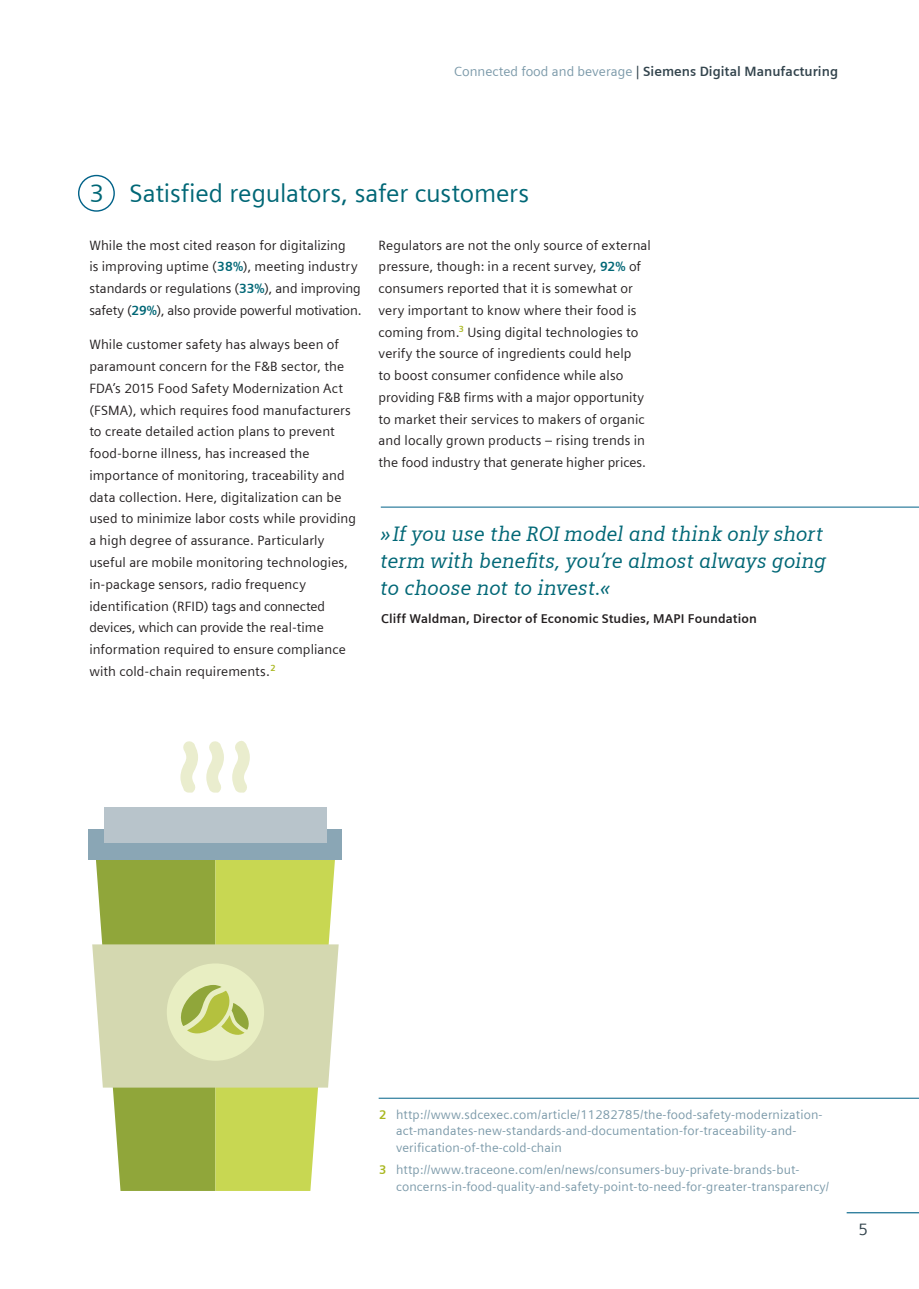
<style>
.page{position:relative;width:919px;height:1289px;background:#fff}
.page>*{position:absolute;margin:0;border:0;box-sizing:border-box;transform-origin:0 0}
.t1{font:25.5px "Siemens Sans";letter-spacing:-.01em;color:#006776}
.t2{font:italic 21px/27px "Siemens Slab";color:#006776}
.t3{font:16.5px "Siemens Slab";color:#33444d}
.t4{font:13.5px/21.8px "Siemens Sans";letter-spacing:.005em;color:#231f20}
.t5{font:700 13.5px "Siemens Sans";color:#33444d}
.t6{font:12.75px/16.5px "Siemens Sans";letter-spacing:.01em;color:#7b99a9}
.t7{font:700 12.75px "Siemens Sans";letter-spacing:.005em;color:#231f20}
.s1{font-weight:400;color:#7b99a9}
.s2{font-weight:400;font-size:14.85px}
.s3{font-weight:700;color:#006776}
.s4{font-weight:700;color:#a9b720}
</style>
<div class="page">
<hr style="left:846px;top:1212px;width:72px;height:1px;background:#006288">
<div style="left:78px;top:175px;width:37px;height:37px;border:1px solid #006288;border-radius:50%"></div>
<hr style="left:378px;top:1097px;width:540px;height:1px;background:#006288">
<hr style="left:381px;top:506px;width:537px;height:1px;background:#006288">
<svg style="left:92px;top:860px;width:246px;height:330px;background:#c4cf81"></svg>
<div style="left:88px;top:829px;width:254px;height:31px;background:#8aa6b5"></div>
<div style="left:104px;top:807px;width:223px;height:35px;background:#b8c4cb"></div>
<svg style="left:180px;top:741px;width:18px;height:51px"></svg>
<svg style="left:206px;top:741px;width:18px;height:51px"></svg>
<svg style="left:232px;top:741px;width:18px;height:51px"></svg>
<p class="t5" style="left:454px;top:64px;width:385px"><span class="s1">Connected food and beverage</span> <span class="s2">|</span> Siemens Digital Manufacturing</p>
<h1 class="t1" style="left:89px;top:179px;width:441px">3 Satisfied regulators, safer customers</h1>
<p class="t4" style="left:89px;top:234px;width:274px">While the most cited reason for digitalizing<br>is improving uptime (<span class="s3">38%</span>), meeting industry standards or regulations (<span class="s3">33%</span>), and improving safety (<span class="s3">29%</span>), also provide powerful motivation.</p>
<p class="t4" style="left:89px;top:334px;width:268px">While customer safety has always been of paramount concern for the F&amp;B sector, the FDA’s 2015 Food Safety Modernization Act (FSMA), which requires food manufacturers to create detailed action plans to prevent food-borne illness, has increased the importance of monitoring, traceability and data collection. Here, digitalization can be used to minimize labor costs while providing a high degree of assurance. Particularly useful are mobile monitoring technologies, in-package sensors, radio frequency identification (RFID) tags and connected devices, which can provide the real-time information required to ensure compliance with cold-chain requirements.<sup>2</sup></p>
<p class="t4" style="left:378px;top:234px;width:274px">Regulators are not the only source of external pressure, though: in a recent survey, <span class="s3">92%</span> of consumers reported that it is somewhat or very important to know where their food is coming from.<sup>3</sup> Using digital technologies to verify the source of ingredients could help<br>to boost consumer confidence while also providing F&amp;B firms with a major opportunity to market their services to makers of organic and locally grown products – rising trends in the food industry that generate higher prices.</p>
<h2 class="t2" style="left:380px;top:520px;width:447px">»If you use the ROI model and think only short term with benefits, you’re almost always going to choose not to invest.«</h2>
<p class="t7" style="left:381px;top:611px;width:377px">Cliff Waldman, Director of Economic Studies, MAPI Foundation</p>
<p class="t6" style="left:396px;top:1105px;width:428px;text-indent:-17px"><span class="s4">2</span> http://www.sdcexec.com/article/11282785/the-food-safety-modernization&shy;act-mandates-new-standards-and-documentation-for-traceability-and&shy;verification-of-the-cold-chain</p>
<p class="t6" style="left:396px;top:1161px;width:434px;text-indent:-17px"><span class="s4">3</span> http://www.traceone.com/en/news/consumers-buy-private-brands-but&shy;concerns-in-food-quality-and-safety-point-to-need-for-greater-transparency/</p>
<p class="t3" style="left:858px;top:1218px;width:11px">5</p>
</div>
